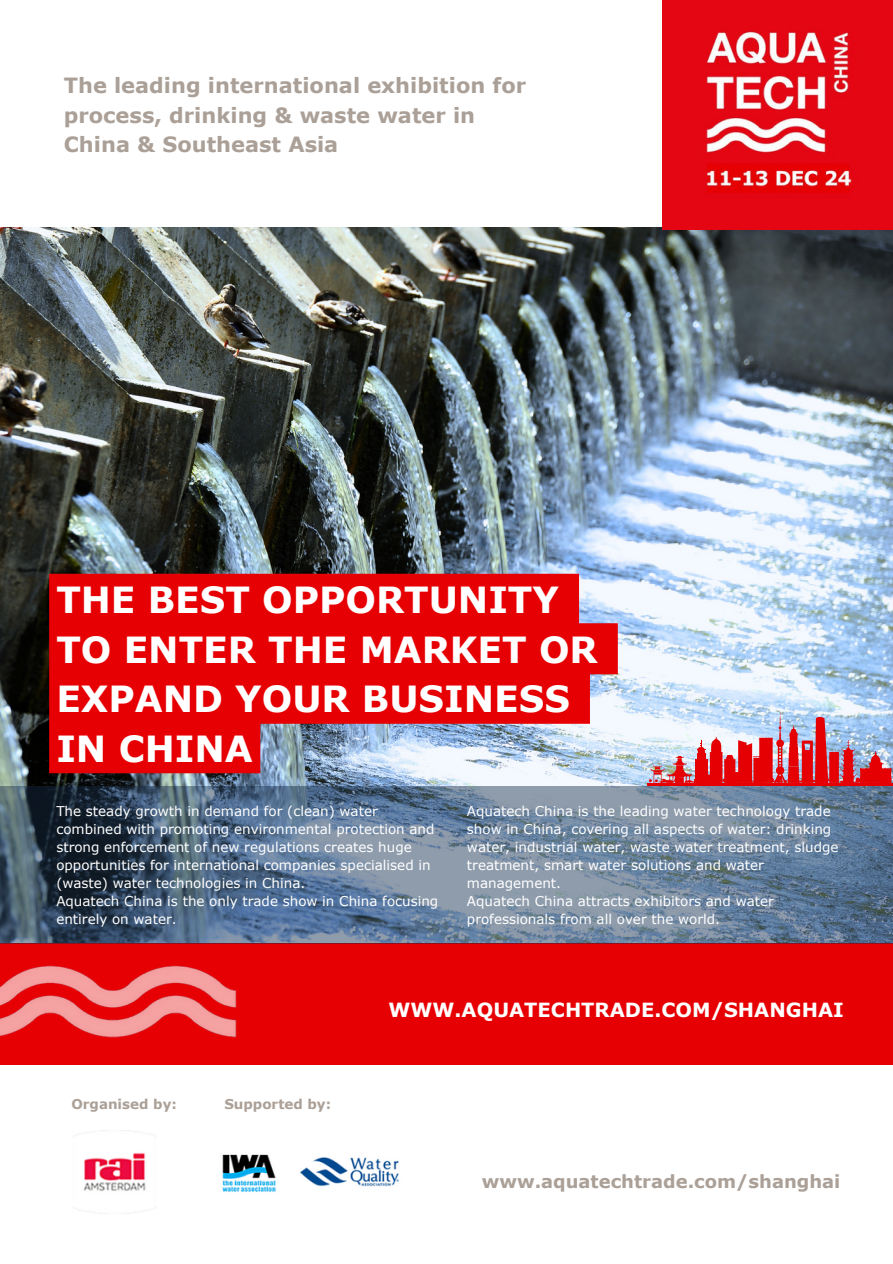
<style>
.page{position:relative;width:893px;height:1264px;background:#fff}
.page>*{position:absolute;margin:0;border:0;box-sizing:border-box;transform-origin:0 0}
.t1{font:700 36px "Verdana";color:#fff}
.t2{font:700 21px "Verdana";color:#aba097}
.t3{font:700 19.5px "Verdana";color:#fff}
.t4{font:700 18px "Verdana";color:#aba097}
.t5{font:13.5px/18px "Verdana";color:#fff}
.t6{font:700 13.5px "Verdana";color:#aba097}
</style>
<div class="page">
<img style="left:0;top:227px;width:892px;height:559px">
<div style="left:0;top:943px;width:892px;height:122px;background:#e60004"></div>
<img style="left:0;top:786px;width:892px;height:157px">
<img style="left:73px;top:1130px;width:83px;height:84px">
<img style="left:222px;top:1154px;width:54px;height:38px">
<img style="left:299px;top:1157px;width:100px;height:30px">
<img style="left:0;top:965px;width:237px;height:73px">
<img style="left:663px;top:0;width:229px;height:229px">
<svg style="left:49px;top:573px;width:568px;height:200px;fill:#e60004"></svg>
<hr style="left:647px;top:784px;width:245px;height:2px;background:#e50003">
<hr style="left:647px;top:783px;width:245px;height:1px;background:#e60004">
<svg style="left:648px;top:712px;width:243px;height:71px"></svg>
<p class="t2" style="left:64px;top:72px;width:464px">The leading international exhibition for</p>
<p class="t2" style="left:64px;top:102px;width:413px">process, drinking &amp; waste water in</p>
<p class="t2" style="left:64px;top:131px;width:276px">China &amp; Southeast Asia</p>
<p class="t1" style="left:56px;top:577px;width:504px">THE BEST OPPORTUNITY</p>
<p class="t1" style="left:56px;top:626px;width:543px">TO ENTER THE MARKET OR</p>
<p class="t1" style="left:56px;top:676px;width:515px">EXPAND YOUR BUSINESS</p>
<p class="t1" style="left:56px;top:725px;width:198px">IN CHINA</p>
<p class="t5" style="left:56px;top:801px;width:379px">The steady growth in demand for (clean) water combined with promoting environmental protection and strong enforcement of new regulations creates huge opportunities for international companies specialised in (waste) water technologies in China.</p>
<p class="t5" style="left:56px;top:891px;width:383px">Aquatech China is the only trade show in China focusing entirely on water.</p>
<p class="t5" style="left:467px;top:801px;width:373px">Aquatech China is the leading water technology trade show in China, covering all aspects of water: drinking water, industrial water, waste water treatment, sludge treatment, smart water solutions and water management.</p>
<p class="t5" style="left:467px;top:891px;width:308px">Aquatech China attracts exhibitors and water professionals from all over the world.</p>
<p class="t6" style="left:71px;top:1095px;width:107px">Organised by:</p>
<p class="t6" style="left:224px;top:1095px;width:108px">Supported by:</p>
<p class="t3" style="left:388px;top:997px;width:456px">WWW.AQUATECHTRADE.COM/SHANGHAI</p>
<p class="t4" style="left:482px;top:1169px;width:360px">www.aquatechtrade.com/shanghai</p>
</div>
